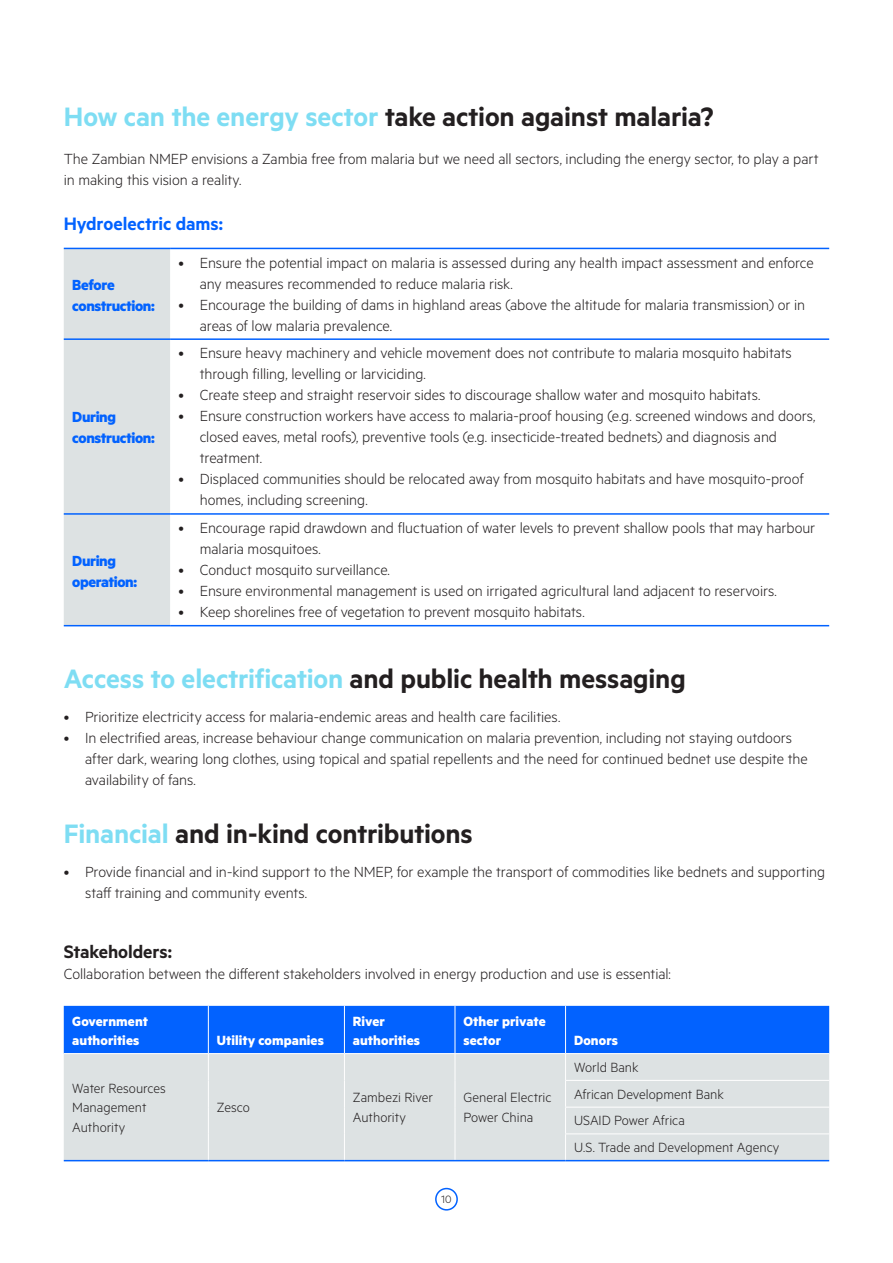
<style>
.page{position:relative;width:893px;height:1263px;background:#fff}
.page>*{position:absolute;margin:0;border:0;box-sizing:border-box;transform-origin:0 0}
.Underrubrik{font:600 30px "Metric";letter-spacing:-.005em;color:#231f20}
.Underrubrik_lille{font:600 20.25px "Metric";letter-spacing:-.005em;color:#0262ff}
.Underrubrik_lille-2{font:600 20.25px "Metric";color:#231f20}
.Brød{font:300 16.5px/21px "Metric";letter-spacing:-.005em;color:#231f20}
.Brød-2{font:700 16.5px/21px "Metric";letter-spacing:-.02em;color:#0262ff}
.Table_brød{font:300 15px/19.5px "Metric";color:#231f20}
.Table_brød-2{font:700 15px/19.5px "Metric";letter-spacing:.005em;color:#fff}
.t1{font:300 12px "Metric";color:#231f20}
.s1{color:#7eddf3}
</style>
<div class="page">
<div style="left:435px;top:1188px;width:23px;height:22px;border:2px solid #0262ff;border-radius:50%"></div>
<svg style="left:64px;top:1006px;width:765px;height:154px;background:#9abbec"></svg>
<hr style="left:565px;top:1080px;width:264px;height:1px;background:#fff">
<hr style="left:64px;top:1160px;width:144px;height:1px;background:#0262ff">
<hr style="left:208px;top:1160px;width:136px;height:1px;background:#0262ff">
<hr style="left:344px;top:1160px;width:111px;height:1px;background:#0262ff">
<hr style="left:455px;top:1160px;width:111px;height:1px;background:#0262ff">
<hr style="left:566px;top:1160px;width:263px;height:1px;background:#0262ff">
<div style="left:64px;top:249px;width:106px;height:376px;background:#dde2e3"></div>
<hr style="left:64px;top:248px;width:106px;height:1px;background:#0262ff">
<hr style="left:170px;top:248px;width:659px;height:1px;background:#0262ff">
<hr style="left:64px;top:338px;width:106px;height:2px;background:#0262ff">
<hr style="left:170px;top:338px;width:659px;height:2px;background:#0262ff">
<hr style="left:64px;top:513px;width:106px;height:2px;background:#0262ff">
<hr style="left:64px;top:625px;width:106px;height:1px;background:#0262ff">
<hr style="left:170px;top:513px;width:659px;height:2px;background:#0262ff">
<hr style="left:170px;top:625px;width:659px;height:1px;background:#0262ff">
<p class="Underrubrik" style="left:64px;top:99px;width:651px"><span class="s1">How can the energy sector</span> take action against malaria?</p>
<p class="Brød" style="left:64px;top:148px;width:756px">The Zambian NMEP envisions a Zambia free from malaria but we need all sectors, including the energy sector, to play a part in making this vision a reality.</p>
<p class="Underrubrik_lille" style="left:64px;top:212px;width:161px">Hydroelectric dams:</p>
<p class="Brød-2" style="left:72px;top:273px;width:84px">Before construction:</p>
<p class="Brød-2" style="left:72px;top:406px;width:84px">During construction:</p>
<p class="Brød-2" style="left:72px;top:549px;width:66px">During operation:</p>
<p class="Brød" style="left:200px;top:251px;width:615px;text-indent:-21px">• Ensure the potential impact on malaria is assessed during any health impact assessment and enforce any measures recommended to reduce malaria risk.</p>
<p class="Brød" style="left:200px;top:293px;width:607px;text-indent:-21px">• Encourage the building of dams in highland areas (above the altitude for malaria transmission) or in areas of low malaria prevalence.</p>
<p class="Brød" style="left:200px;top:342px;width:593px;text-indent:-21px">• Ensure heavy machinery and vehicle movement does not contribute to malaria mosquito habitats through filling, levelling or larviciding.</p>
<p class="Brød" style="left:179px;top:384px;width:583px">• Create steep and straight reservoir sides to discourage shallow water and mosquito habitats.</p>
<p class="Brød" style="left:200px;top:405px;width:617px;text-indent:-21px">• Ensure construction workers have access to malaria-proof housing (e.g. screened windows and doors, closed eaves, metal roofs), preventive tools (e.g. insecticide-treated bednets) and diagnosis and treatment.</p>
<p class="Brød" style="left:200px;top:468px;width:605px;text-indent:-21px">• Displaced communities should be relocated away from mosquito habitats and have mosquito-proof homes, including screening.</p>
<p class="Brød" style="left:200px;top:517px;width:617px;text-indent:-21px">• Encourage rapid drawdown and fluctuation of water levels to prevent shallow pools that may harbour malaria mosquitoes.</p>
<p class="Brød" style="left:179px;top:559px;width:213px">• Conduct mosquito surveillance.</p>
<p class="Brød" style="left:179px;top:580px;width:600px">• Ensure environmental management is used on irrigated agricultural land adjacent to reservoirs.</p>
<p class="Brød" style="left:179px;top:601px;width:408px">• Keep shorelines free of vegetation to prevent mosquito habitats.</p>
<p class="Underrubrik" style="left:64px;top:661px;width:624px"><span class="s1">Access to electrification</span> and public health messaging</p>
<p class="Brød" style="left:64px;top:705px;width:498px">• Prioritize electricity access for malaria-endemic areas and health care facilities.</p>
<p class="Brød" style="left:85px;top:726px;width:724px;text-indent:-21px">• In electrified areas, increase behaviour change communication on malaria prevention, including not staying outdoors after dark, wearing long clothes, using topical and spatial repellents and the need for continued bednet use despite the availability of fans.</p>
<p class="Underrubrik" style="left:64px;top:816px;width:410px"><span class="s1">Financial</span> and in-kind contributions</p>
<p class="Brød" style="left:85px;top:860px;width:742px;text-indent:-21px">• Provide financial and in-kind support to the NMEP, for example the transport of commodities like bednets and supporting staff training and community events.</p>
<p class="Underrubrik_lille-2" style="left:64px;top:939px;width:110px">Stakeholders:</p>
<p class="Brød" style="left:64px;top:962px;width:609px">Collaboration between the different stakeholders involved in energy production and use is essential:</p>
<p class="Table_brød-2" style="left:72px;top:1011px;width:77px">Government authorities</p>
<p class="Table_brød-2" style="left:353px;top:1011px;width:69px">River authorities</p>
<p class="Table_brød-2" style="left:463px;top:1011px;width:84px">Other private sector</p>
<p class="Table_brød-2" style="left:217px;top:1030px;width:109px">Utility companies</p>
<p class="Table_brød-2" style="left:574px;top:1030px;width:45px">Donors</p>
<p class="Table_brød" style="left:72px;top:1077px;width:95px">Water Resources<br>Management<br>Authority</p>
<p class="Table_brød" style="left:217px;top:1097px;width:34px">Zesco</p>
<p class="Table_brød" style="left:353px;top:1087px;width:81px">Zambezi River<br>Authority</p>
<p class="Table_brød" style="left:463px;top:1087px;width:90px">General Electric</p>
<p class="Table_brød" style="left:463px;top:1107px;width:71px">Power China</p>
<p class="t1" style="left:441px;top:1192px;width:12px">10</p>
<p class="Table_brød" style="left:574px;top:1057px;width:66px">World Bank</p>
<p class="Table_brød" style="left:574px;top:1083px;width:151px">African Development Bank</p>
<p class="Table_brød" style="left:574px;top:1110px;width:112px">USAID Power Africa</p>
<p class="Table_brød" style="left:574px;top:1137px;width:207px">U.S. Trade and Development Agency</p>
</div>
